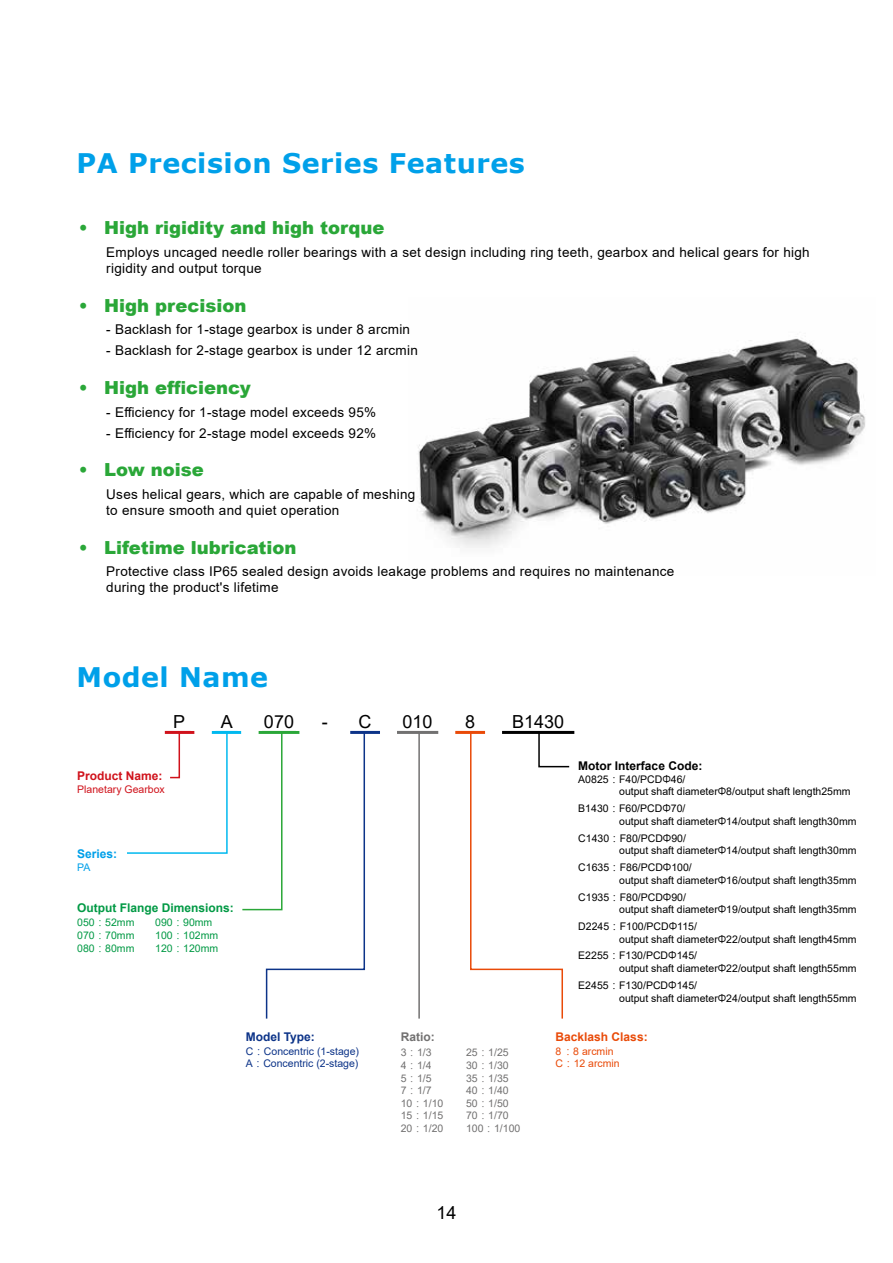
<style>
.page{position:relative;width:893px;height:1263px;background:#fff}
.page>*{position:absolute;margin:0;border:0;box-sizing:border-box;transform-origin:0 0}
.t1{font:700 27px "Verdana";letter-spacing:.02em;color:#00a0e9}
.t2{font:900 18px "Arial";color:#2aa738}
.t3{font:18px "Arial";color:#000}
.t4{font:13.5px/16.2px "Arial";letter-spacing:.02em;color:#000}
.t5{font:700 12px "Arial";color:#094}
.t6{font:700 12px "Arial";color:#000}
.t7{font:700 12px "Arial";color:#e94a08}
.t8{font:700 12px "Arial";color:#d0121b}
.t9{font:700 12px "Arial";color:#0c3388}
.t10{font:700 12px "Arial";color:#00a0e9}
.t11{font:700 12px "Arial";color:#727171}
.t12{font:10.5px/12.6px "Arial";color:#000}
.t13{font:10.5px/12.6px "Arial";color:#727171}
.t14{font:10.5px/12.6px "Arial";color:#094;text-align:justify}
.t15{font:10.5px/12.6px "Arial";color:#0c3388}
.t16{font:10.5px/12.6px "Arial";color:#e94a08}
.t17{font:10.5px "Arial";color:#d0121b}
.t18{font:10.5px "Arial";color:#00a0e9}
.s1{font-family:"Microsoft Jheng Hei"}
</style>
<div class="page">
<svg style="left:127px;top:338px;width:739px;height:681px"></svg>
<h1 class="t1" style="left:77px;top:144px;width:450px">PA Precision Series Features</h1>
<h2 class="t2" style="left:79px;top:215px;width:307px">• High rigidity and high torque</h2>
<p class="t4" style="left:106px;top:244px;width:705px">Employs uncaged needle roller bearings with a set design including ring teeth, gearbox and helical gears for high rigidity and output torque</p>
<h2 class="t2" style="left:79px;top:292px;width:169px">• High precision</h2>
<p class="t4" style="left:106px;top:321px;width:305px">- Backlash for 1-stage gearbox is under 8 arcmin</p>
<p class="t4" style="left:106px;top:342px;width:313px">- Backlash for 2-stage gearbox is under 12 arcmin</p>
<h2 class="t2" style="left:79px;top:374px;width:174px">• High efficiency</h2>
<p class="t4" style="left:106px;top:404px;width:271px">- Efficiency for 1-stage model exceeds 95%</p>
<p class="t4" style="left:106px;top:425px;width:271px">- Efficiency for 2-stage model exceeds 92%</p>
<h2 class="t2" style="left:79px;top:457px;width:127px">• Low noise</h2>
<p class="t4" style="left:106px;top:486px;width:311px">Uses helical gears, which are capable of meshing to ensure smooth and quiet operation</p>
<h2 class="t2" style="left:79px;top:534px;width:219px">• Lifetime lubrication</h2>
<p class="t4" style="left:106px;top:563px;width:569px">Protective class IP65 sealed design avoids leakage problems and requires no maintenance during the product's lifetime</p>
<h1 class="t1" style="left:77px;top:658px;width:193px">Model Name</h1>
<h2 class="t3" style="left:173px;top:710px;width:14px">P</h2>
<h2 class="t3" style="left:221px;top:710px;width:14px">A</h2>
<h2 class="t3" style="left:264px;top:710px;width:32px">070</h2>
<h2 class="t3" style="left:322px;top:710px;width:51px">- C</h2>
<h2 class="t3" style="left:403px;top:710px;width:32px">010</h2>
<h2 class="t3" style="left:465px;top:710px;width:12px">8</h2>
<h2 class="t3" style="left:512px;top:710px;width:54px">B1430</h2>
<p class="t8" style="left:77px;top:767px;width:87px">Product Name:</p>
<p class="t17" style="left:77px;top:782px;width:89px">Planetary Gearbox</p>
<p class="t10" style="left:77px;top:845px;width:42px">Series:</p>
<p class="t18" style="left:77px;top:860px;width:15px">PA</p>
<p class="t5" style="left:77px;top:899px;width:158px">Output Flange Dimensions:</p>
<p class="t14" style="left:77px;top:916px;width:59px">050<span class="s1">：</span>52mm 070<span class="s1">：</span>70mm 080<span class="s1">：</span>80mm</p>
<p class="t14" style="left:155px;top:916px;width:65px;text-align:left">090<span class="s1">：</span>90mm<br>100<span class="s1">：</span>102mm<br>120<span class="s1">：</span>120mm</p>
<p class="t6" style="left:578px;top:757px;width:126px">Motor Interface Code:</p>
<p class="t12" style="left:619px;top:773px;width:233px;text-indent:-41px">A0825<span class="s1">：</span>F40/PCD<span class="s1">Φ</span>46/<br>output shaft diameter<span class="s1">Φ</span>8/output shaft length25mm</p>
<p class="t12" style="left:619px;top:802px;width:239px;text-indent:-41px">B1430<span class="s1">：</span>F60/PCD<span class="s1">Φ</span>70/<br>output shaft diameter<span class="s1">Φ</span>14/output shaft length30mm</p>
<p class="t12" style="left:619px;top:831px;width:239px;text-indent:-41px">C1430<span class="s1">：</span>F80/PCD<span class="s1">Φ</span>90/<br>output shaft diameter<span class="s1">Φ</span>14/output shaft length30mm</p>
<p class="t12" style="left:619px;top:861px;width:239px;text-indent:-41px">C1635<span class="s1">：</span>F86/PCD<span class="s1">Φ</span>100/<br>output shaft diameter<span class="s1">Φ</span>16/output shaft length35mm</p>
<p class="t12" style="left:619px;top:890px;width:239px;text-indent:-41px">C1935<span class="s1">：</span>F80/PCD<span class="s1">Φ</span>90/<br>output shaft diameter<span class="s1">Φ</span>19/output shaft length35mm</p>
<p class="t12" style="left:619px;top:920px;width:239px;text-indent:-41px">D2245<span class="s1">：</span>F100/PCD<span class="s1">Φ</span>115/<br>output shaft diameter<span class="s1">Φ</span>22/output shaft length45mm</p>
<p class="t12" style="left:619px;top:949px;width:239px;text-indent:-41px">E2255<span class="s1">：</span>F130/PCD<span class="s1">Φ</span>145/<br>output shaft diameter<span class="s1">Φ</span>22/output shaft length55mm</p>
<p class="t12" style="left:619px;top:979px;width:239px;text-indent:-41px">E2455<span class="s1">：</span>F130/PCD<span class="s1">Φ</span>145/<br>output shaft diameter<span class="s1">Φ</span>24/output shaft length55mm</p>
<p class="t9" style="left:246px;top:1029px;width:71px">Model Type:</p>
<p class="t15" style="left:246px;top:1044px;width:115px">C<span class="s1">：</span>Concentric (1-stage)<br>A<span class="s1">：</span>Concentric (2-stage)</p>
<p class="t11" style="left:401px;top:1029px;width:35px">Ratio:</p>
<p class="t13" style="left:401px;top:1046px;width:44px">3<span class="s1">：</span>1/3<br>4<span class="s1">：</span>1/4<br>5<span class="s1">：</span>1/5<br>7<span class="s1">：</span>1/7<br>10<span class="s1">：</span>1/10<br>15<span class="s1">：</span>1/15<br>20<span class="s1">：</span>1/20</p>
<p class="t13" style="left:466px;top:1046px;width:56px">25<span class="s1">：</span>1/25<br>30<span class="s1">：</span>1/30<br>35<span class="s1">：</span>1/35<br>40<span class="s1">：</span>1/40<br>50<span class="s1">：</span>1/50<br>70<span class="s1">：</span>1/70<br>100<span class="s1">：</span>1/100</p>
<h2 class="t3" style="left:436px;top:1200px;width:22px">14</h2>
<p class="t7" style="left:556px;top:1029px;width:94px">Backlash Class:</p>
<p class="t16" style="left:556px;top:1044px;width:66px">8 <span class="s1">：</span>8 arcmin<br>C<span class="s1">：</span>12 arcmin</p>
</div>
